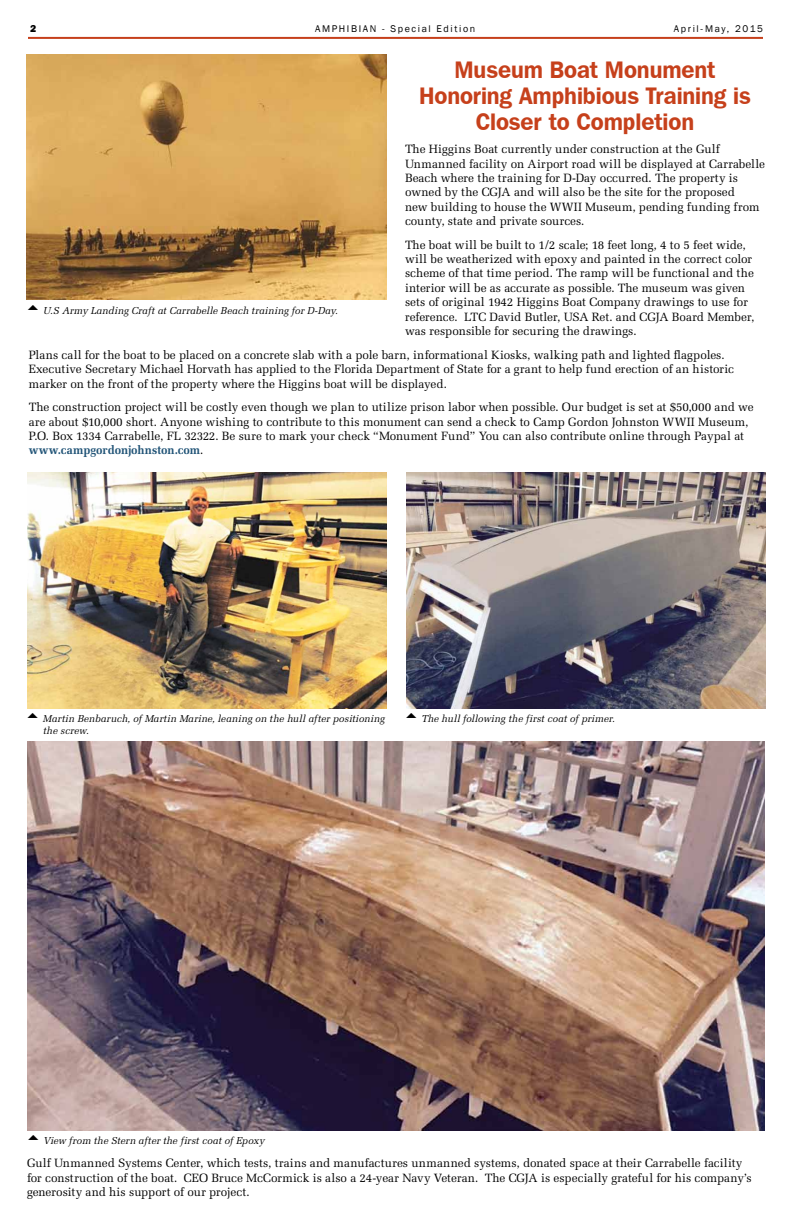
<style>
.page{position:relative;width:792px;height:1224px;background:#fff}
.page>*{position:absolute;margin:0;border:0;box-sizing:border-box;transform-origin:0 0}
.t1{font:600 24px/26px "Franklin Gothic IT Cby BT";letter-spacing:-.005em;color:#c6401b;text-align:center;scale:.94 1}
.t2{font:12px/14.4px "Melior";color:#000}
.t3{font:italic 10px/12px "Melior";letter-spacing:.01em;color:#000}
.t4{font:10px "Franklin Gothic";letter-spacing:.16em;color:#000}
.t5{font:800 10px "Franklin Gothic IT Cby BT";color:#000}
.s1{font-weight:700;color:#215477}
</style>
<div class="page">
<hr style="left:28px;top:37px;width:735px;height:2px;background:#c6401b">
<img style="left:27px;top:473px;width:360px;height:236px">
<img style="left:27px;top:54px;width:360px;height:246px">
<img style="left:406px;top:473px;width:359px;height:236px">
<img style="left:27px;top:742px;width:738px;height:388px">
<p class="t5" style="left:30px;top:23px;width:8px">2</p>
<p class="t4" style="left:315px;top:23px;width:162px">AMPHIBIAN - Special Edition</p>
<p class="t4" style="left:674px;top:23px;width:91px">April-May, 2015</p>
<h1 class="t1" style="left:419px;top:56px;width:354px">Museum Boat Monument<br>Honoring Amphibious Training is<br>Closer to Completion</h1>
<p class="t2" style="left:405px;top:142px;width:361px">The Higgins Boat currently under construction at the Gulf Unmanned facility on Airport road will be displayed at Carrabelle Beach where the training for D-Day occurred. The property is owned by the CGJA and will also be the site for the proposed<br>new building to house the WWII Museum, pending funding from county, state and private sources.</p>
<p class="t2" style="left:405px;top:237px;width:351px">The boat will be built to 1/2 scale; 18 feet long, 4 to 5 feet wide, will be weatherized with epoxy and painted in the correct color scheme of that time period. The ramp will be functional and the interior will be as accurate as possible. The museum was given sets of original 1942 Higgins Boat Company drawings to use for reference. LTC David Butler, USA Ret. and CGJA Board Member, was responsible for securing the drawings.</p>
<p class="t3" style="left:43px;top:304px;width:296px">U.S Army Landing Craft at Carrabelle Beach training for D-Day.</p>
<p class="t2" style="left:29px;top:348px;width:707px">Plans call for the boat to be placed on a concrete slab with a pole barn, informational Kiosks, walking path and lighted flagpoles.<br>Executive Secretary Michael Horvath has applied to the Florida Department of State for a grant to help fund erection of an historic marker on the front of the property where the Higgins boat will be displayed.</p>
<p class="t2" style="left:29px;top:400px;width:727px">The construction project will be costly even though we plan to utilize prison labor when possible. Our budget is set at $50,000 and we are about $10,000 short. Anyone wishing to contribute to this monument can send a check to Camp Gordon Johnston WWII Museum, P.O. Box 1334 Carrabelle, FL 32322. Be sure to mark your check “Monument Fund” You can also contribute online through Paypal at <span class="s1">www.campgordonjohnston.com</span>.</p>
<p class="t3" style="left:43px;top:712px;width:344px">Martin Benbaruch, of Martin Marine, leaning on the hull after positioning the screw.</p>
<p class="t3" style="left:421px;top:712px;width:195px">The hull following the first coat of primer.</p>
<p class="t3" style="left:43px;top:1135px;width:223px">View from the Stern after the first coat of Epoxy</p>
<p class="t2" style="left:27px;top:1156px;width:726px">Gulf Unmanned Systems Center, which tests, trains and manufactures unmanned systems, donated space at their Carrabelle facility for construction of the boat. CEO Bruce McCormick is also a 24-year Navy Veteran. The CGJA is especially grateful for his company’s generosity and his support of our project.</p>
</div>
